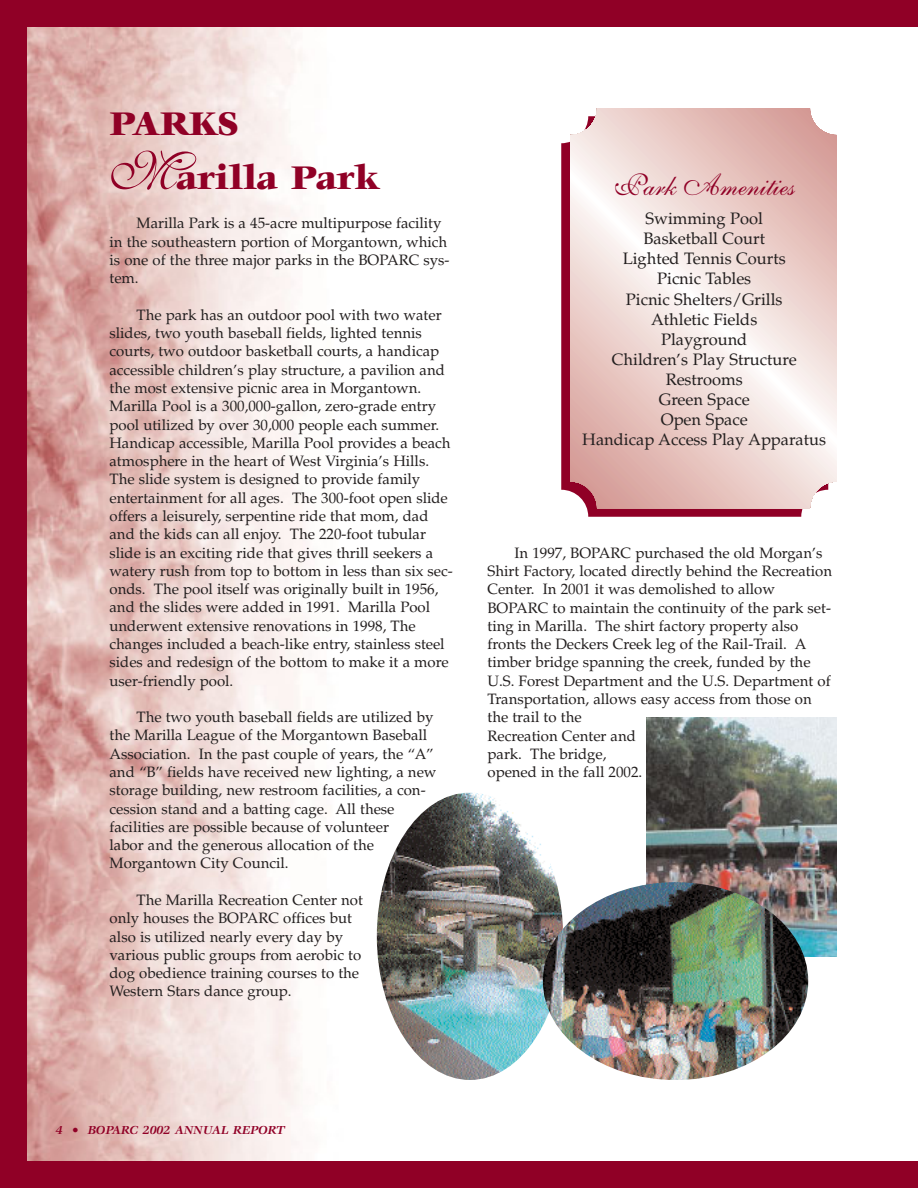
<style>
.page{position:relative;width:918px;height:1188px;background:#900026}
.page>*{position:absolute;margin:0;border:0;box-sizing:border-box;transform-origin:0 0}
.t1{font:900 36px/54px "Veljovic";color:#900026}
.t2{font:30px "English 111 Presto BT";color:#900026}
.t3{font:16.5px/20.1px "Palatino";color:#231f1f;text-align:center}
.t4{font:15px/18.3px "Palatino";color:#231f1f}
.t5{font:italic 700 12.75px "Veljovic";color:#900026}
.s1{font-family:"English 111 Presto BT";font-weight:400;font-size:54px}
</style>
<div class="page">
<div style="left:27px;top:27px;width:891px;height:1134px;background:#fff"></div>
<img style="left:27px;top:27px;width:467px;height:1134px">
<svg style="left:561px;top:116px;width:267px;height:401px;background:#ce8d94"></svg>
<svg style="left:570px;top:138px;width:267px;height:340px"></svg>
<img style="left:377px;top:793px;width:186px;height:287px;border-radius:50%">
<img style="left:647px;top:718px;width:190px;height:239px">
<img style="left:543px;top:882px;width:265px;height:198px;border-radius:50%">
<h1 class="t1" style="left:110px;top:99px;width:272px">PARKS<br><span class="s1">M</span>arilla Park</h1>
<p class="t4" style="left:110px;top:216px;width:342px;text-indent:27px">Marilla Park is a 45-acre multipurpose facility in the southeastern portion of Morgantown, which is one of the three major parks in the BOPARC sys&shy;tem.</p>
<p class="t4" style="left:110px;top:307px;width:345px;text-indent:27px">The park has an outdoor pool with two water slides, two youth baseball fields, lighted tennis courts, two outdoor basketball courts, a handicap accessible children’s play structure, a pavilion and the most extensive picnic area in Morgantown.<br>Marilla Pool is a 300,000-gallon, zero-grade entry pool utilized by over 30,000 people each summer.<br>Handicap accessible, Marilla Pool provides a beach atmosphere in the heart of West Virginia’s Hills.<br>The slide system is designed to provide family entertainment for all ages. The 300-foot open slide offers a leisurely, serpentine ride that mom, dad and the kids can all enjoy. The 220-foot tubular slide is an exciting ride that gives thrill seekers a watery rush from top to bottom in less than six sec&shy;onds. The pool itself was originally built in 1956, and the slides were added in 1991. Marilla Pool underwent extensive renovations in 1998, The changes included a beach-like entry, stainless steel sides and redesign of the bottom to make it a more user-friendly pool.</p>
<p class="t4" style="left:110px;top:710px;width:328px;text-indent:27px">The two youth baseball fields are utilized by the Marilla League of the Morgantown Baseball Association. In the past couple of years, the “A” and “B” fields have received new lighting, a new storage building, new restroom facilities, a con&shy;cession stand and a batting cage. All these facilities are possible because of volunteer<br>labor and the generous allocation of the Morgantown City Council.</p>
<p class="t4" style="left:110px;top:893px;width:255px;text-indent:27px">The Marilla Recreation Center not only houses the BOPARC offices but also is utilized nearly every day by various public groups from aerobic to dog obedience training courses to the Western Stars dance group.</p>
<h2 class="t2" style="left:614px;top:177px;width:183px">Park Amenities</h2>
<p class="t3" style="left:582px;top:210px;width:245px">Swimming Pool<br>Basketball Court<br>Lighted Tennis Courts<br>Picnic Tables<br>Picnic Shelters/Grills<br>Athletic Fields<br>Playground<br>Children’s Play Structure<br>Restrooms<br>Green Space<br>Open Space<br>Handicap Access Play Apparatus</p>
<p class="t4" style="left:488px;top:545px;width:346px;text-indent:27px">In 1997, BOPARC purchased the old Morgan’s Shirt Factory, located directly behind the Recreation Center. In 2001 it was demolished to allow BOPARC to maintain the continuity of the park set&shy;ting in Marilla. The shirt factory property also fronts the Deckers Creek leg of the Rail-Trail. A timber bridge spanning the creek, funded by the U.S. Forest Department and the U.S. Department of Transportation, allows easy access from those on the trail to the<br>Recreation Center and<br>park. The bridge,<br>opened in the fall 2002.</p>
<p class="t5" style="left:56px;top:1125px;width:230px">4 • BOPARC 2002 ANNUAL REPORT</p>
</div>
